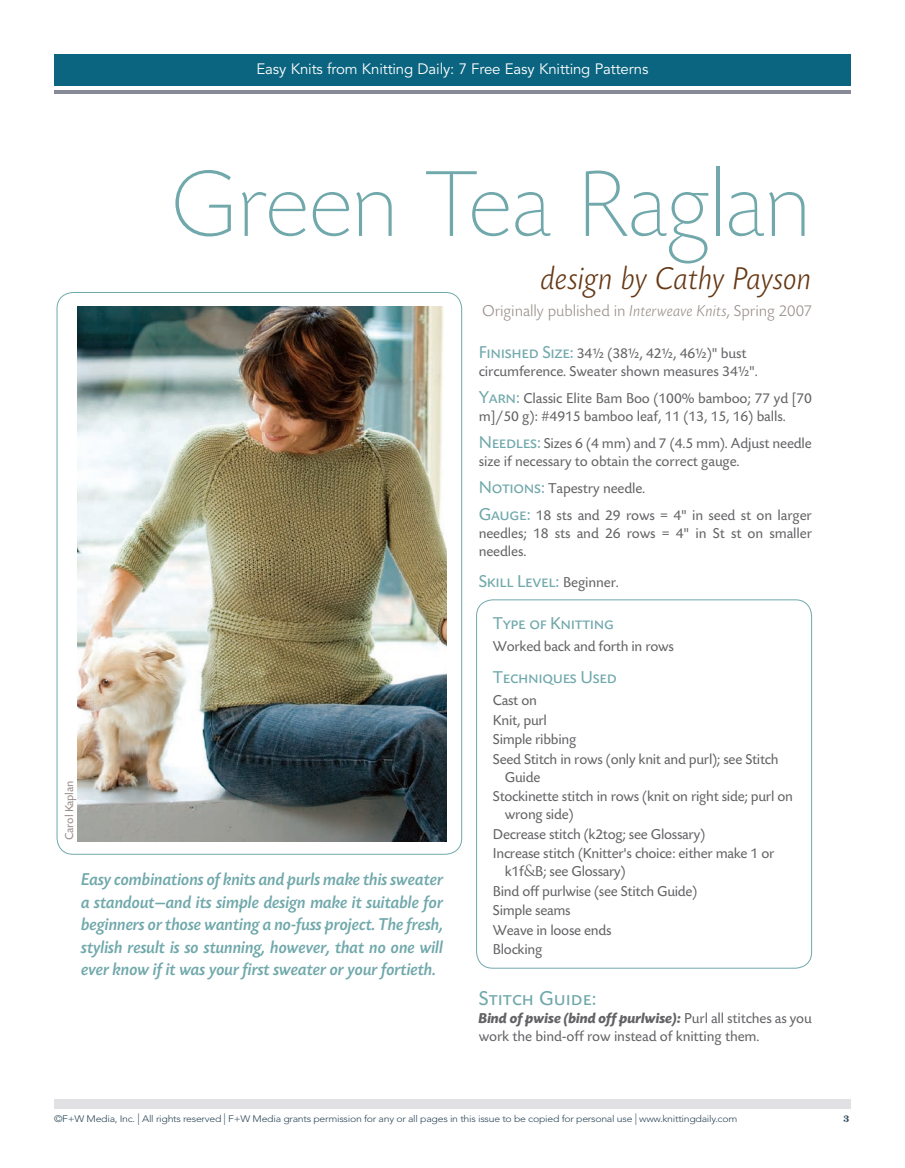
<style>
.page{position:relative;width:905px;height:1168px;background:#fff}
.page>*{position:absolute;margin:0;border:0;box-sizing:border-box;transform-origin:0 0}
.t1{font:300 expanded 97.5px "Today SB";letter-spacing:-.025em;color:#70a8ab}
.t2{font:italic 300 33px "Today SB";letter-spacing:-.01em;color:#663814}
.t3{font:21px "Today SB Caps";color:#70a8ab}
.t4{font:18px/22.5px "Today SB Med Ita";letter-spacing:-.015em;color:#70a8ab;text-align:justify}
.t5{font:18px "Today SB Caps";letter-spacing:-.02em;color:#70a8ab}
.t6{font:300 16.5px "Today SB";letter-spacing:-.005em;color:#988d89}
.t7{font:15px/19.5px "Today SB";letter-spacing:-.02em;color:#636366}
.t8{font:15px "Avenir LT Std";letter-spacing:-.01em;color:#fff}
.t9{font:12px "Today SB";letter-spacing:-.025em;color:#988d89}
.t10{font:300 9.45px "Avenir LT Std";letter-spacing:-.025em;color:#2d4859;scale:1.11 1}
.t11{font:700 9.45px "Century Std";color:#2d4859;scale:1.11 1}
.s1{font-style:italic}
.s2{font-family:"Today SB Caps";font-size:18px;color:#70a8ab}
.s3{font-family:"Today SB";font-size:15px;color:#636366}
.s4{font-family:"Trajan Pro"}
.s5{font-weight:700;font-style:italic}
.s6{font-size:11.55px}
</style>
<div class="page">
<div style="left:54px;top:54px;width:796px;height:31px;background:#0b6580"></div>
<hr style="left:54px;top:90px;width:796px;height:4px;background:#858a96">
<div style="left:54px;top:1099px;width:796px;height:9px;background:#e1e1e4"></div>
<img style="left:78px;top:307px;width:368px;height:534px">
<div style="left:476px;top:599px;width:336px;height:369px;border:1px solid #70a8ab;border-radius:16px"></div>
<p class="t8" style="left:256px;top:61px;width:393px">Easy Knits from Knitting Daily: 7 Free Easy Knitting Patterns</p>
<h1 class="t1" style="left:170px;top:153px;width:644px">Green Tea Raglan</h1>
<h2 class="t2" style="left:541px;top:261px;width:272px">design by Cathy Payson</h2>
<p class="t6" style="left:482px;top:302px;width:332px">Originally published in <span class="s1">Interweave Knits</span>, Spring 2007</p>
<p class="t9" style="left:63px;top:839px;width:60px;rotate:-90deg">Carol Kaplan</p>
<p class="t4" style="left:81px;top:869px;width:364px">Easy combinations of knits and purls make this sweater a standout—and its simple design make it suitable for beginners or those wanting a no-fuss project. The fresh, stylish result is so stunning, however, that no one will ever know if it was your first sweater or your fortieth.</p>
<p class="t7" style="left:479px;top:345px;width:281px;line-height:18px"><span class="s2">Finished Size:</span> 34½ (38½, 42½, 46½)" bust circumference. Sweater shown measures 34½".</p>
<p class="t7" style="left:479px;top:390px;width:335px;line-height:18px"><span class="s2">Yarn:</span> Classic Elite Bam Boo (100% bamboo; 77 yd [70 m]/50 g): #4915 bamboo leaf, 11 (13, 15, 16) balls.</p>
<p class="t7" style="left:479px;top:435px;width:334px;line-height:18px"><span class="s2">Needles:</span> Sizes 6 (4 mm) and 7 (4.5 mm). Adjust needle size if necessary to obtain the correct gauge.</p>
<p class="t7" style="left:479px;top:475px;width:334px;line-height:27px"><span class="s2">Notions:</span> Tapestry needle.<br><span class="s2">Gauge:</span> 18 sts and 29 rows = 4" in seed st on larger</p>
<p class="t7" style="left:479px;top:525px;width:335px;line-height:18px">needles; 18 sts and 26 rows = 4" in St st on smaller needles.</p>
<p class="t5" style="left:479px;top:571px;width:142px">Skill Level: <span class="s3">Beginner.</span></p>
<p class="t5" style="left:493px;top:613px;width:123px">Type of Knitting</p>
<p class="t7" style="left:493px;top:637px;width:182px">Worked back and forth in rows</p>
<p class="t5" style="left:493px;top:667px;width:125px">Techniques Used</p>
<p class="t7" style="left:493px;top:691px;width:287px">Cast on<br>Knit, purl<br>Simple ribbing<br>Seed Stitch in rows (only knit and purl); see Stitch</p>
<p class="t7" style="left:493px;top:768px;width:301px;text-indent:12px">Guide<br>Stockinette stitch in rows (knit on right side; purl on</p>
<p class="t7" style="left:493px;top:805px;width:283px;text-indent:12px">wrong side)<br>Decrease stitch (k2tog; see Glossary)<br>Increase stitch (Knitter's choice: either make 1 or</p>
<p class="t7" style="left:493px;top:862px;width:206px;text-indent:12px">k1f<span class="s4">&amp;</span>B; see Glossary)<br>Bind off purlwise (see Stitch Guide)<br>Simple seams<br>Weave in loose ends<br>Blocking</p>
<h3 class="t3" style="left:479px;top:987px;width:119px">Stitch Guide:</h3>
<p class="t7" style="left:479px;top:1010px;width:334px;line-height:18px"><span class="s5">Bind of pwise (bind off purlwise):</span> Purl all stitches as you work the bind-off row instead of knitting them.</p>
<p class="t10" style="left:54px;top:1113px;width:617px">©F+W Media, Inc. <span class="s6">|</span> All rights reserved <span class="s6">|</span> F+W Media grants permission for any or all pages in this issue to be copied for personal use <span class="s6">|</span> www.knittingdaily.com</p>
<p class="t11" style="left:843px;top:1113px;width:7px">3</p>
</div>
